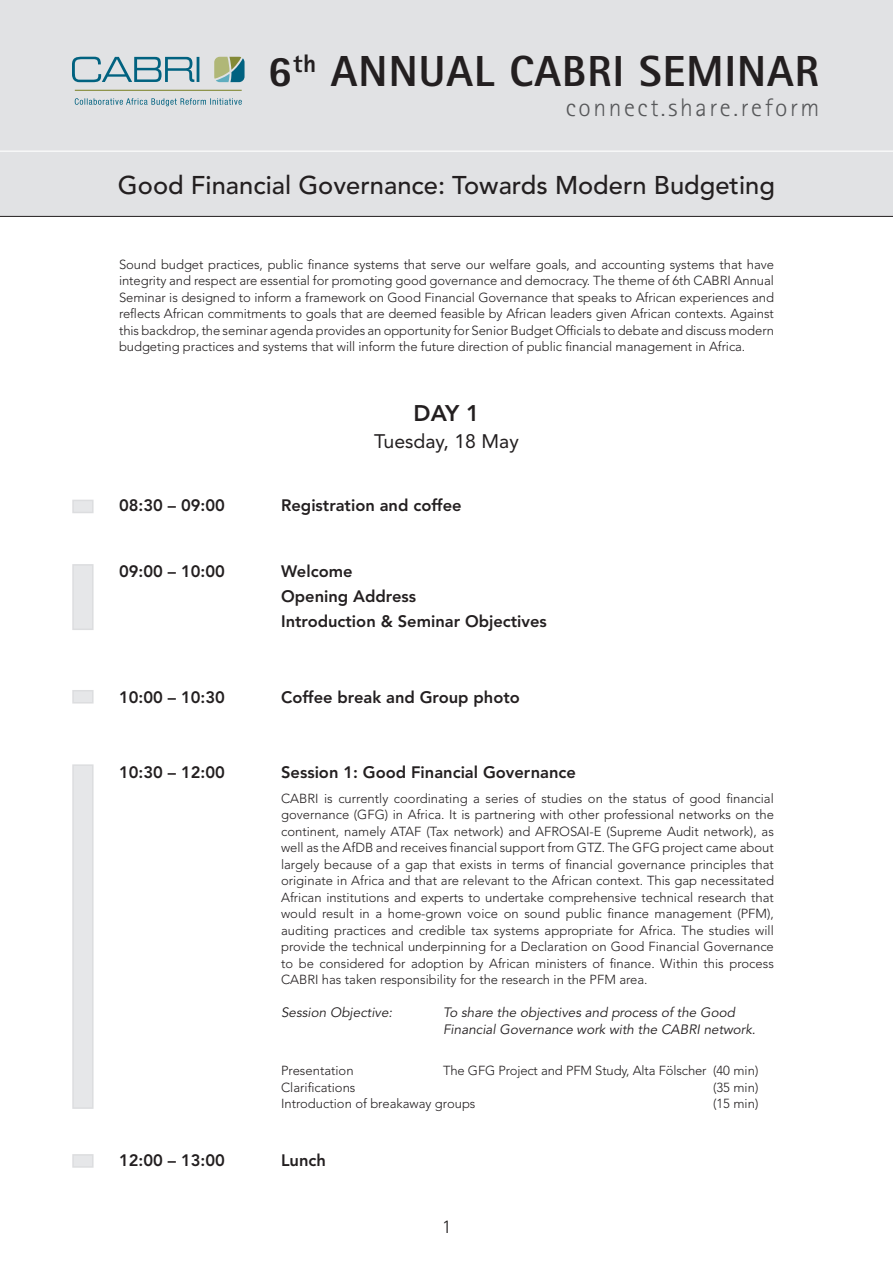
<style>
.page{position:relative;width:893px;height:1263px;background:#fff}
.page>*{position:absolute;margin:0;border:0;box-sizing:border-box;transform-origin:0 0}
.t1{font:800 43.5px "Rotis Sans Serif";letter-spacing:.025em;color:#231f20}
.t2{font:500 25.5px "Avenir LT Std";color:#231f20}
.t3{font:300 25.5px "Rotis Sans Serif";letter-spacing:.1em;color:#57585a}
.t4{font:800 22.5px "Avenir LT Std";color:#231f20}
.t5{font:19.5px "Avenir LT Std";color:#231f20}
.t6{font:300 19.5px "Rotis Sans Serif";color:#231f20}
.t7{font:800 16.5px/25px "Avenir LT Std";color:#231f20}
.t8{font:italic 13.5px/16.5px "Avenir LT Std";color:#231f20}
.t9{font:300 13.05px/16.5px "Avenir LT Std";color:#231f20;text-align:justify}
</style>
<div class="page">
<div style="left:0;top:0;width:893px;height:216px;background:#e1e2e4"></div>
<svg style="left:75px;top:98px;width:167px;height:8px"></svg>
<svg style="left:72px;top:57px;width:127px;height:25px"></svg>
<svg style="left:214px;top:57px;width:31px;height:25px"></svg>
<hr style="left:75px;top:90px;width:167px;height:1px;background:#838936">
<hr style="left:0;top:151px;width:893px;height:1px;background:#fff">
<hr style="left:0;top:216px;width:893px;height:1px;background:#231f20">
<div style="left:72px;top:564px;width:22px;height:66px;background:#e6e7e9"></div>
<div style="left:72px;top:764px;width:22px;height:345px;background:#e6e7e9"></div>
<div style="left:72px;top:500px;width:22px;height:13px;background:#e6e7e9"></div>
<div style="left:72px;top:1154px;width:22px;height:14px;background:#e6e7e9"></div>
<div style="left:72px;top:690px;width:22px;height:13px;background:#e6e7e9"></div>
<h1 class="t1" style="left:268px;top:44px;width:553px">6<sup>TH</sup> ANNUAL CABRI SEMINAR</h1>
<h2 class="t3" style="left:566px;top:93px;width:255px">connect.share.reform</h2>
<h2 class="t2" style="left:118px;top:170px;width:658px">Good Financial Governance: Towards Modern Budgeting</h2>
<p class="t9" style="left:119px;top:256px;width:656px">Sound budget practices, public finance systems that serve our welfare goals, and accounting systems that have integrity and respect are essential for promoting good governance and democracy. The theme of 6th CABRI Annual Seminar is designed to inform a framework on Good Financial Governance that speaks to African experiences and reflects African commitments to goals that are deemed feasible by African leaders given African contexts. Against this backdrop, the seminar agenda provides an opportunity for Senior Budget Officials to debate and discuss modern budgeting practices and systems that will inform the future direction of public financial management in Africa.</p>
<h3 class="t4" style="left:414px;top:400px;width:67px">DAY 1</h3>
<h3 class="t5" style="left:374px;top:430px;width:146px">Tuesday, 18 May</h3>
<p class="t7" style="left:119px;top:493px;width:107px">08:30 – 09:00</p>
<p class="t7" style="left:281px;top:493px;width:182px">Registration and coffee</p>
<p class="t7" style="left:119px;top:559px;width:107px">09:00 – 10:00</p>
<p class="t7" style="left:281px;top:559px;width:267px">Welcome<br>Opening Address<br>Introduction &amp; Seminar Objectives</p>
<p class="t7" style="left:119px;top:684px;width:107px">10:00 – 10:30</p>
<p class="t7" style="left:281px;top:684px;width:240px">Coffee break and Group photo</p>
<p class="t7" style="left:119px;top:759px;width:107px">10:30 – 12:00</p>
<p class="t7" style="left:281px;top:759px;width:296px">Session 1: Good Financial Governance</p>
<p class="t9" style="left:281px;top:790px;width:494px">CABRI is currently coordinating a series of studies on the status of good financial governance (GFG) in Africa. It is partnering with other professional networks on the continent, namely ATAF (Tax network) and AFROSAI-E (Supreme Audit network), as well as the AfDB and receives financial support from GTZ. The GFG project came about largely because of a gap that exists in terms of financial governance principles that originate in Africa and that are relevant to the African context. This gap necessitated African institutions and experts to undertake comprehensive technical research that would result in a home-grown voice on sound public finance management (PFM), auditing practices and credible tax systems appropriate for Africa. The studies will provide the technical underpinning for a Declaration on Good Financial Governance to be considered for adoption by African ministers of finance. Within this process CABRI has taken responsibility for the research in the PFM area.</p>
<p class="t8" style="left:281px;top:1004px;width:113px">Session Objective:</p>
<p class="t8" style="left:443px;top:1004px;width:314px">To share the objectives and process of the Good<br>Financial Governance work with the CABRI network.</p>
<p class="t9" style="left:281px;top:1062px;width:74px">Presentation</p>
<p class="t9" style="left:443px;top:1062px;width:317px">The GFG Project and PFM Study, Alta Fölscher (40 min)</p>
<p class="t9" style="left:281px;top:1079px;width:76px">Clarifications</p>
<p class="t9" style="left:713px;top:1079px;width:47px">(35 min)</p>
<p class="t9" style="left:281px;top:1095px;width:196px">Introduction of breakaway groups</p>
<p class="t9" style="left:713px;top:1095px;width:47px">(15 min)</p>
<p class="t7" style="left:119px;top:1148px;width:107px">12:00 – 13:00</p>
<p class="t7" style="left:281px;top:1148px;width:46px">Lunch</p>
<h3 class="t6" style="left:442px;top:1215px;width:11px">1</h3>
</div>
